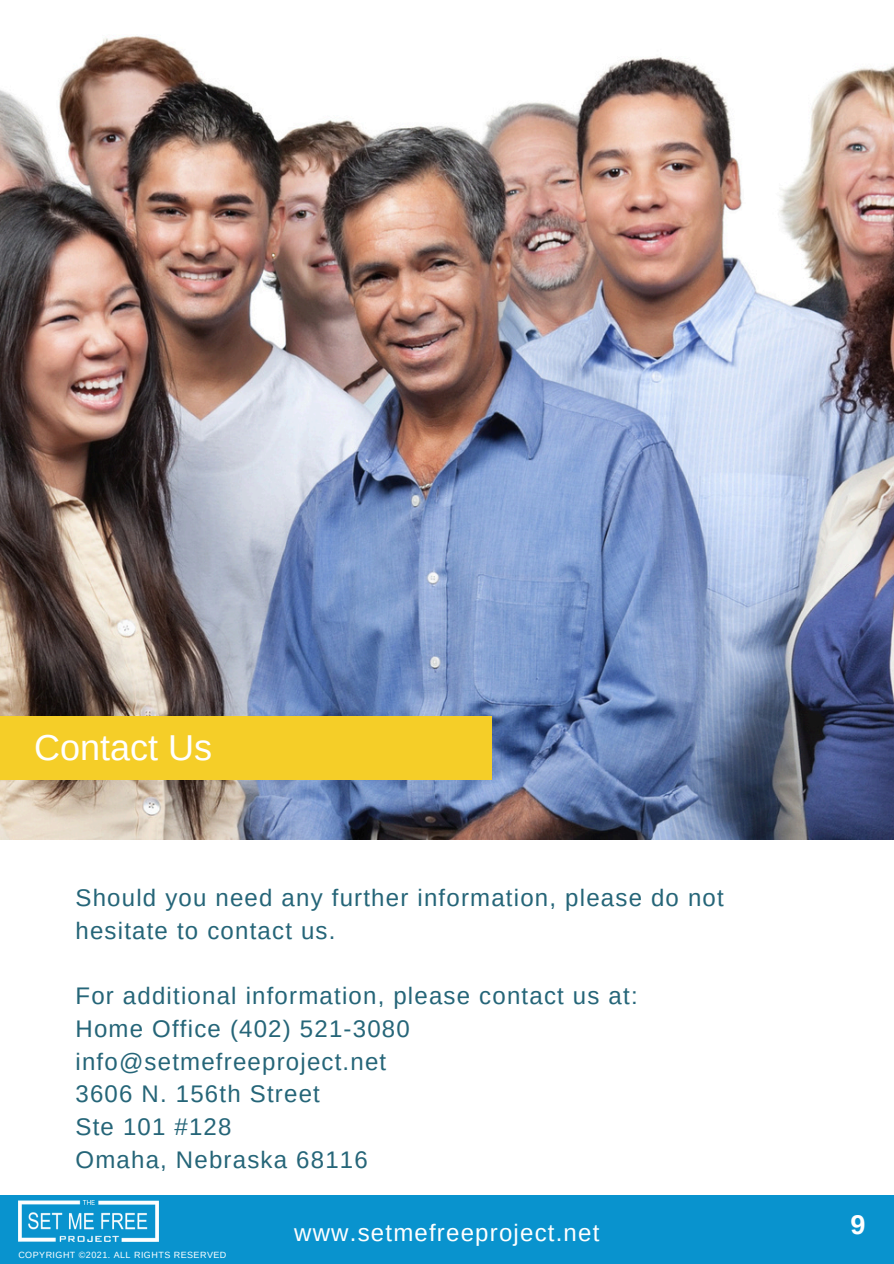
<style>
.page{position:relative;width:894px;height:1264px;background:#fff}
.page>*{position:absolute;margin:0;border:0;box-sizing:border-box;transform-origin:0 0}
.t1{font:36px "Arimo";color:#fff}
.t2{font:700 27px "Arimo";color:#fff}
.t3{font:24px/32.7px "Arimo";letter-spacing:.05em;color:#256578}
.t4{font:24px "Arimo";letter-spacing:.05em;color:#fff}
.t5{font:9px "Arimo";letter-spacing:.05em;color:#fff}
</style>
<div class="page">
<img style="left:0;top:36px;width:893px;height:803px">
<div style="left:0;top:1195px;width:893px;height:68px;background:#0993ce"></div>
<div style="left:0;top:715px;width:491px;height:64px;background:#f5ce28"></div>
<img style="left:18px;top:1200px;width:141px;height:41px">
<h2 class="t1" style="left:34px;top:727px;width:179px">Contact Us</h2>
<h1 class="t3" style="left:75px;top:881px;width:649px">Should you need any further information, please do not hesitate to contact us.</h1>
<h2 class="t3" style="left:75px;top:979px;width:563px">For additional information, please contact us at:<br>Home Office (402) 521-3080 info@setmefreeproject.net<br>3606 N. 156th Street<br>Ste 101 #128<br>Omaha, Nebraska 68116</h2>
<h2 class="t5" style="left:18px;top:1249px;width:209px">COPYRIGHT ©2021. ALL RIGHTS RESERVED</h2>
<p class="t4" style="left:294px;top:1219px;width:306px">www.setmefreeproject.net</p>
<p class="t2" style="left:850px;top:1209px;width:17px">9</p>
</div>
